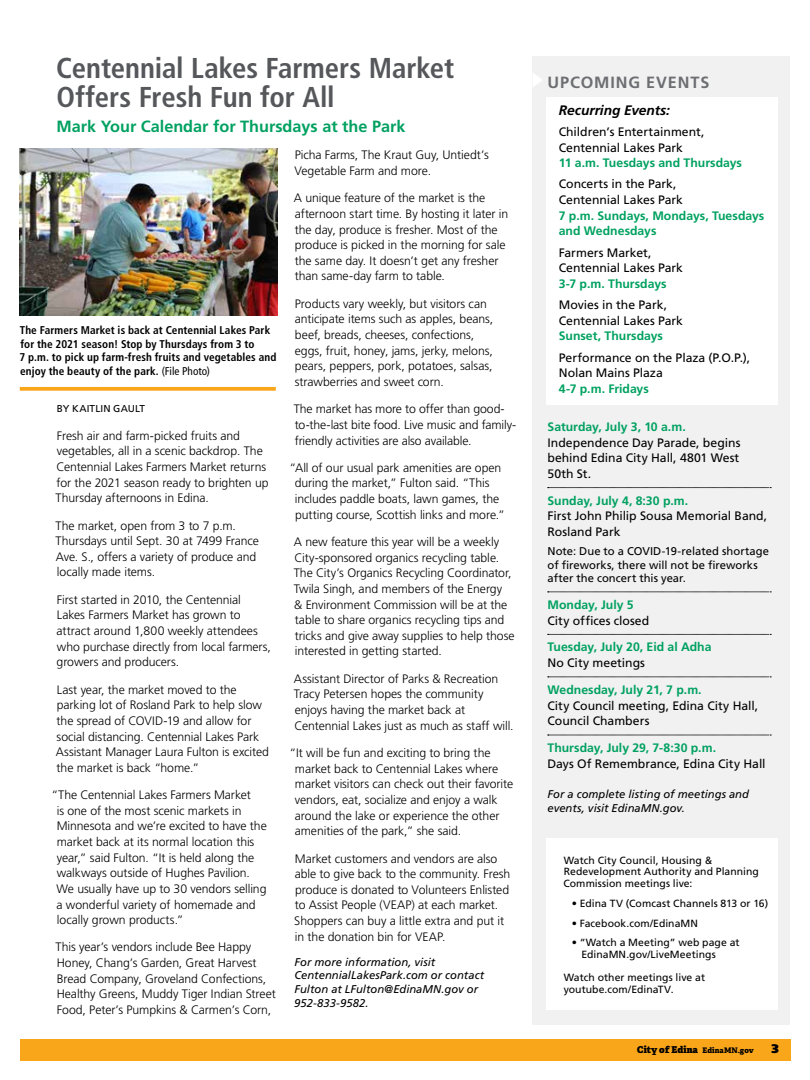
<style>
.page{position:relative;width:810px;height:1080px;background:#fff}
.page>*{position:absolute;margin:0;border:0;box-sizing:border-box;transform-origin:0 0}
.t1{font:700 condensed 28.75px/28.8px "Frutiger LT Std";letter-spacing:-.005em;color:#56575b}
.t2{font:700 16.25px "Frutiger LT Std";color:#00a160}
.t3{font:700 16.25px "Frutiger LT Std";letter-spacing:.055em;color:#6d6e71}
.t4{font:italic 700 13.75px "Frutiger LT Std";letter-spacing:-.005em;color:#000}
.t5{font:900 12.5px "Frutiger LT Std";color:#000}
.t6{font:300 12.25px/15.6px "Frutiger LT Std";letter-spacing:-.005em;color:#000}
.t7{font:12.25px/15.6px "Frutiger LT Std";color:#000}
.t8{font:700 12.25px/15.6px "Frutiger LT Std";color:#00a160}
.t9{font:700 condensed 11.25px/13.5px "Frutiger LT Std";letter-spacing:.01em;color:#000}
.t10{font:italic 11.25px/13.8px "Frutiger LT Std";color:#000}
.t11{font:11.25px/13.5px "Frutiger LT Std";color:#000}
.t12{font:10.5px/11.8px "Frutiger LT Std";letter-spacing:.005em;color:#000}
.t13{font:10px "Frutiger LT Std";letter-spacing:.01em;color:#000}
.t14{font:800 9.5px "Adelle";letter-spacing:.01em;color:#000}
.s1{font-weight:400}
.s2{font-size:7.62px}
</style>
<div class="page">
<div style="left:20px;top:1039px;width:770px;height:22px;background:#faa61a"></div>
<div style="left:532px;top:56px;width:258px;height:969px;background:#f1f1f2"></div>
<div style="left:547px;top:97px;width:231px;height:308px;background:#fff"></div>
<svg style="left:548px;top:487px;width:223px;height:1px"></svg>
<svg style="left:548px;top:592px;width:223px;height:1px"></svg>
<svg style="left:548px;top:634px;width:223px;height:1px"></svg>
<svg style="left:548px;top:677px;width:223px;height:1px"></svg>
<svg style="left:548px;top:735px;width:223px;height:1px"></svg>
<svg style="left:533px;top:73px;width:9px;height:14px"></svg>
<div style="left:547px;top:838px;width:231px;height:172px;background:#fff"></div>
<svg style="left:20px;top:387px;width:256px;height:4px"></svg>
<img style="left:20px;top:148px;width:257px;height:168px">
<h1 class="t1" style="left:56px;top:54px;width:400px">Centennial Lakes Farmers Market<br>Offers Fresh Fun for All</h1>
<h2 class="t2" style="left:57px;top:117px;width:350px">Mark Your Calendar for Thursdays at the Park</h2>
<p class="t9" style="left:20px;top:323px;width:258px">The Farmers Market is back at Centennial Lakes Park for the 2021 season! Stop by Thursdays from 3 to<br>7 p.m. to pick up farm-fresh fruits and vegetables and enjoy the beauty of the park. <span class="s1">(File Photo)</span></p>
<p class="t13" style="left:57px;top:403px;width:90px">BY KAITLIN GAULT</p>
<p class="t6" style="left:56px;top:428px;width:214px">Fresh air and farm-picked fruits and vegetables, all in a scenic backdrop. The Centennial Lakes Farmers Market returns for the 2021 season ready to brighten up Thursday afternoons in Edina.</p>
<p class="t6" style="left:56px;top:518px;width:205px">The market, open from 3 to 7 p.m.<br>Thursdays until Sept. 30 at 7499 France<br>Ave. S., offers a variety of produce and locally made items.</p>
<p class="t6" style="left:57px;top:592px;width:216px">First started in 2010, the Centennial Lakes Farmers Market has grown to attract around 1,800 weekly attendees who purchase directly from local farmers, growers and producers.</p>
<p class="t6" style="left:56px;top:682px;width:215px">Last year, the market moved to the parking lot of Rosland Park to help slow the spread of COVID-19 and allow for social distancing. Centennial Lakes Park Assistant Manager Laura Fulton is excited the market is back “home.”</p>
<p class="t6" style="left:57px;top:787px;width:212px;text-indent:-5px">“The Centennial Lakes Farmers Market<br>is one of the most scenic markets in Minnesota and we’re excited to have the market back at its normal location this year,” said Fulton. “It is held along the walkways outside of Hughes Pavilion.<br>We usually have up to 30 vendors selling a wonderful variety of homemade and locally grown products.”</p>
<p class="t6" style="left:56px;top:940px;width:222px">This year’s vendors include Bee Happy Honey, Chang’s Garden, Great Harvest Bread Company, Groveland Confections, Healthy Greens, Muddy Tiger Indian Street Food, Peter’s Pumpkins &amp; Carmen’s Corn,</p>
<p class="t6" style="left:294px;top:147px;width:196px">Picha Farms, The Kraut Guy, Untiedt’s<br>Vegetable Farm and more.</p>
<p class="t6" style="left:294px;top:190px;width:216px">A unique feature of the market is the afternoon start time. By hosting it later in the day, produce is fresher. Most of the produce is picked in the morning for sale the same day. It doesn’t get any fresher than same-day farm to table.</p>
<p class="t6" style="left:295px;top:296px;width:200px">Products vary weekly, but visitors can anticipate items such as apples, beans, beef, breads, cheeses, confections, eggs, fruit, honey, jams, jerky, melons, pears, peppers, pork, potatoes, salsas, strawberries and sweet corn.</p>
<p class="t6" style="left:294px;top:401px;width:224px">The market has more to offer than good&shy;to-the-last bite food. Live music and family&shy;friendly activities are also available.</p>
<p class="t6" style="left:295px;top:460px;width:212px;text-indent:-5px">“All of our usual park amenities are open during the market,” Fulton said. “This includes paddle boats, lawn games, the putting course, Scottish links and more.”</p>
<p class="t6" style="left:294px;top:534px;width:222px">A new feature this year will be a weekly City-sponsored organics recycling table.<br>The City’s Organics Recycling Coordinator, Twila Singh, and members of the Energy<br>&amp; Environment Commission will be at the table to share organics recycling tips and tricks and give away supplies to help those interested in getting started.</p>
<p class="t6" style="left:294px;top:671px;width:221px">Assistant Director of Parks &amp; Recreation Tracy Petersen hopes the community enjoys having the market back at Centennial Lakes just as much as staff will.</p>
<p class="t6" style="left:295px;top:745px;width:220px;text-indent:-5px">“It will be fun and exciting to bring the market back to Centennial Lakes where market visitors can check out their favorite vendors, eat, socialize and enjoy a walk around the lake or experience the other amenities of the park,” she said.</p>
<p class="t6" style="left:294px;top:851px;width:218px">Market customers and vendors are also able to give back to the community. Fresh produce is donated to Volunteers Enlisted to Assist People (VEAP) at each market.<br>Shoppers can buy a little extra and put it in the donation bin for VEAP.</p>
<p class="t10" style="left:294px;top:955px;width:192px">For more information, visit<br>CentennialLakesPark.com or contact<br>Fulton at LFulton@EdinaMN.gov or<br>952-833-9582.</p>
<h2 class="t3" style="left:548px;top:73px;width:163px">UPCOMING EVENTS</h2>
<p class="t4" style="left:559px;top:102px;width:113px">Recurring Events:</p>
<p class="t7" style="left:559px;top:124px;width:147px">Children’s Entertainment,<br>Centennial Lakes Park</p>
<p class="t8" style="left:559px;top:155px;width:185px">11 a.m. Tuesdays and Thursdays</p>
<p class="t7" style="left:559px;top:176px;width:126px">Concerts in the Park,<br>Centennial Lakes Park</p>
<p class="t8" style="left:559px;top:208px;width:207px">7 p.m. Sundays, Mondays, Tuesdays and Wednesdays</p>
<p class="t7" style="left:559px;top:245px;width:126px">Farmers Market,<br>Centennial Lakes Park</p>
<p class="t8" style="left:559px;top:276px;width:109px">3-7 p.m. Thursdays</p>
<p class="t7" style="left:559px;top:297px;width:126px">Movies in the Park,<br>Centennial Lakes Park</p>
<p class="t8" style="left:559px;top:328px;width:106px">Sunset, Thursdays</p>
<p class="t7" style="left:559px;top:350px;width:193px">Performance on the Plaza (P.O.P.),<br>Nolan Mains Plaza</p>
<p class="t8" style="left:559px;top:381px;width:92px">4-7 p.m. Fridays</p>
<p class="t8" style="left:548px;top:419px;width:140px">Saturday, July 3, 10 a.m.</p>
<p class="t7" style="left:548px;top:435px;width:194px;text-align:justify">Independence Day Parade, begins behind Edina City Hall, 4801 West 50th St.</p>
<p class="t8" style="left:548px;top:493px;width:142px">Sunday, July 4, 8:30 p.m.</p>
<p class="t7" style="left:548px;top:508px;width:221px">First John Philip Sousa Memorial Band,<br>Rosland Park</p>
<p class="t11" style="left:548px;top:544px;width:223px">Note: Due to a COVID-19-related shortage of fireworks, there will not be fireworks after the concert this year.</p>
<p class="t8" style="left:548px;top:597px;width:88px">Monday, July 5</p>
<p class="t7" style="left:548px;top:613px;width:103px">City offices closed</p>
<p class="t8" style="left:548px;top:639px;width:166px">Tuesday, July 20, Eid al Adha</p>
<p class="t7" style="left:548px;top:655px;width:99px">No City meetings</p>
<p class="t8" style="left:548px;top:682px;width:156px">Wednesday, July 21, 7 p.m.</p>
<p class="t7" style="left:548px;top:698px;width:212px">City Council meeting, Edina City Hall,<br>Council Chambers</p>
<p class="t8" style="left:548px;top:740px;width:170px">Thursday, July 29, 7-8:30 p.m.</p>
<p class="t7" style="left:548px;top:756px;width:220px">Days Of Remembrance, Edina City Hall</p>
<p class="t10" style="left:548px;top:788px;width:203px">For a complete listing of meetings and events, visit EdinaMN.gov.</p>
<p class="t12" style="left:563px;top:854px;width:197px">Watch City Council, Housing &amp;<br>Redevelopment Authority and Planning<br>Commission meetings live:</p>
<p class="t12" style="left:572px;top:898px;width:198px">• Edina TV (Comcast Channels 813 or 16)</p>
<p class="t12" style="left:572px;top:917px;width:128px">• Facebook.com/EdinaMN</p>
<p class="t12" style="left:581px;top:936px;width:160px;text-indent:-10px">• “Watch a Meeting” web page at<br>EdinaMN.gov/LiveMeetings</p>
<p class="t12" style="left:564px;top:971px;width:143px">Watch other meetings live at youtube.com/EdinaTV.</p>
<p class="t14" style="left:637px;top:1044px;width:118px">City of Edina <span class="s2">EdinaMN.gov</span></p>
<p class="t5" style="left:772px;top:1041px;width:9px">3</p>
</div>
